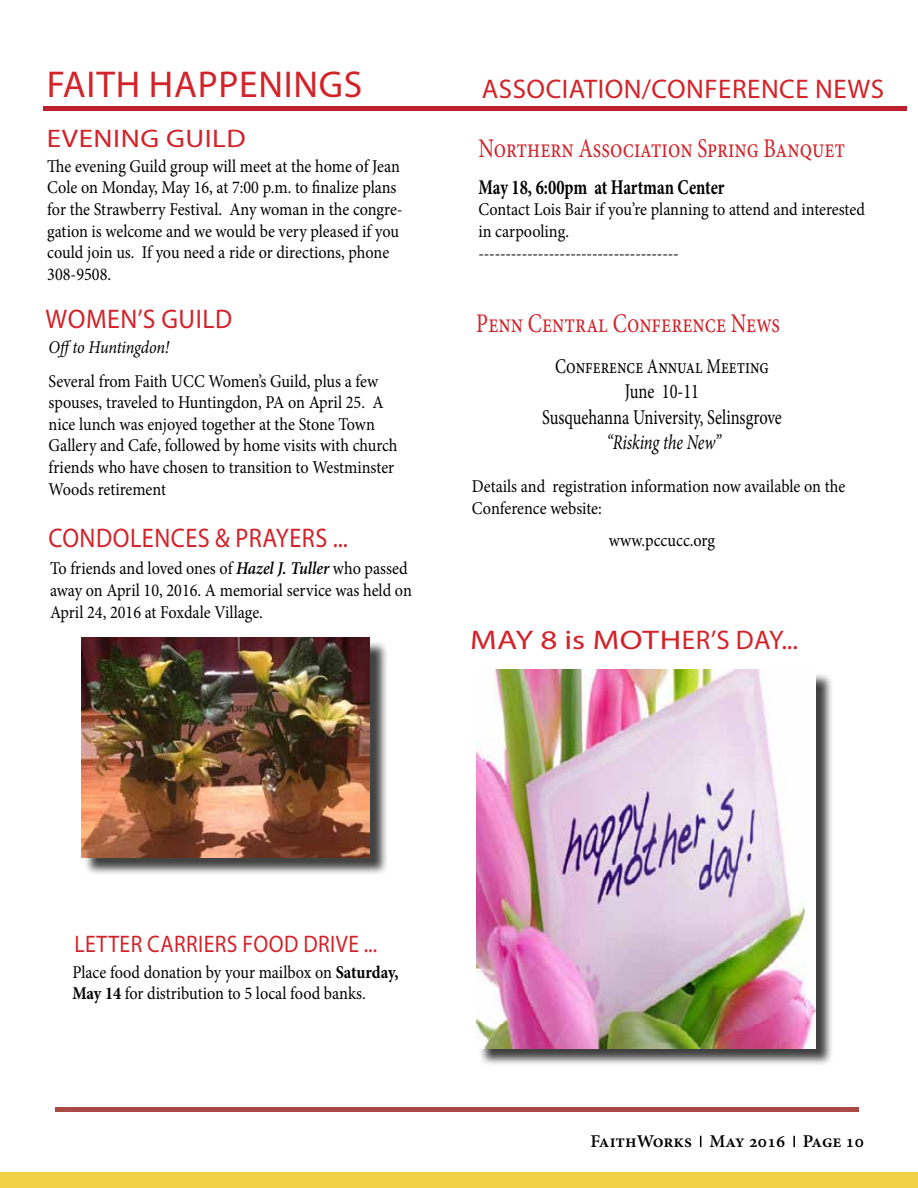
<style>
.page{position:relative;width:918px;height:1188px;background:#fff}
.page>*{position:absolute;margin:0;border:0;box-sizing:border-box;transform-origin:0 0}
.t1{font:37.5px "Myriad Pro";letter-spacing:.02em;color:#d2232a}
.t2{font:27px "Minion Pro";color:#d2232a;scale:.78 1}
.t3{font:27px "Myriad Pro";letter-spacing:.02em;color:#d2232a}
.t4{font:27px "Myriad Pro";letter-spacing:.02em;color:#d2232a;scale:.9 1}
.t5{font:27px "Myriad Pro";letter-spacing:.02em;color:#d2232a;scale:1.22 1}
.t6{font:27px "Myriad Pro";letter-spacing:.02em;color:#d2232a;scale:.95 1}
.t7{font:25.5px "Myriad Pro";letter-spacing:.02em;color:#d2232a;scale:1.14 1}
.t8{font:24px "Myriad Pro";letter-spacing:.02em;color:#d2232a;scale:.9 1}
.t9{font:21px/25.2px "Minion Pro";color:#000;text-align:center;scale:.78 1}
.t10{font:700 21px "Minion Pro";letter-spacing:-.005em;color:#000;scale:.78 1}
.t11{font:italic 21px "Minion Pro";letter-spacing:-.015em;color:#000;scale:.78 1}
.t12{font:18px/21.6px "Minion Pro";color:#000;scale:.9 1}
.t13{font:italic 18px "Minion Pro";letter-spacing:-.01em;color:#000;scale:.9 1}
.t14{font:600 18px "Minion Pro";color:#000}
.s1{font-weight:600;font-style:italic}
.s2{font-weight:700}
</style>
<div class="page">
<svg style="left:793px;top:1136px;width:2px;height:11px"></svg>
<div style="left:44px;top:106px;width:864px;height:5px;background:#be1e2d"></div>
<div style="left:0;top:1173px;width:918px;height:15px;background:#f0d147"></div>
<div style="left:56px;top:1107px;width:803px;height:5px;background:#ab4a45"></div>
<div style="left:479px;top:672px;width:355px;height:395px;background:#000;opacity:.75"></div>
<img style="left:476px;top:670px;width:339px;height:378px">
<div style="left:83px;top:640px;width:305px;height:236px;background:#000;opacity:.75"></div>
<img style="left:81px;top:638px;width:289px;height:220px">
<h1 class="t1" style="left:47px;top:61px;width:317px">FAITH HAPPENINGS</h1>
<h3 class="t7" style="left:47px;top:122px;width:176px">EVENING GUILD</h3>
<p class="t12" style="left:47px;top:155px;width:396px">The evening Guild group will meet at the home of Jean Cole on Monday, May 16, at 7:00 p.m. to finalize plans for the Strawberry Festival. Any woman in the congre&shy;gation is welcome and we would be very pleased if you could join us. If you need a ride or directions, phone 308-9508.</p>
<h2 class="t6" style="left:46px;top:302px;width:198px">WOMEN’S GUILD</h2>
<p class="t13" style="left:49px;top:335px;width:136px">Offto Huntingdon!</p>
<p class="t12" style="left:49px;top:370px;width:389px">Several from Faith UCC Women’s Guild, plus a few spouses, traveled to Huntingdon, PA on April 25. A nice lunch was enjoyed together at the Stone Town Gallery and Cafe, followed by home visits with church friends who have chosen to transition to Westminster Woods retirement</p>
<h2 class="t3" style="left:482px;top:72px;width:404px">ASSOCIATION/CONFERENCE NEWS</h2>
<h2 class="t2" style="left:478px;top:130px;width:472px">Northern Association Spring Banquet</h2>
<p class="t10" style="left:478px;top:172px;width:317px">May 18, 6:00pm at Hartman Center</p>
<p class="t12" style="left:478px;top:199px;width:431px">Contact Lois Bair if you’re planning to attend and interested in carpooling.</p>
<p class="t13" style="left:478px;top:241px;width:224px">-------------------------------------</p>
<h2 class="t2" style="left:476px;top:305px;width:391px">Penn Central Conference News</h2>
<p class="t9" style="left:542px;top:354px;width:309px">Conference Annual Meeting<br>June 10-11<br>Susquehanna University, Selinsgrove</p>
<p class="t11" style="left:607px;top:428px;width:148px">“Risking the New”</p>
<p class="t12" style="left:472px;top:475px;width:416px">Details and registration information now available on the<br>Conference website:</p>
<h2 class="t4" style="left:48px;top:522px;width:334px">CONDOLENCES &amp; PRAYERS ...</h2>
<p class="t12" style="left:609px;top:529px;width:119px">www.pccucc.org</p>
<p class="t12" style="left:50px;top:558px;width:404px">To friends and loved ones of <span class="s1">Hazel J. Tuller</span> who passed away on April 10, 2016. A memorial service was held on<br>April 24, 2016 at Foxdale Village.</p>
<h2 class="t5" style="left:470px;top:623px;width:270px">MAY 8 is MOTHER’S DAY...</h2>
<h3 class="t8" style="left:74px;top:929px;width:338px">LETTER CARRIERS FOOD DRIVE ...</h3>
<p class="t12" style="left:72px;top:961px;width:364px">Place food donation by your mailbox on <span class="s2">Saturday,<br>May 14</span> for distribution to 5 local food banks.</p>
<p class="t14" style="left:591px;top:1129px;width:275px">FaithWorks May 2016 Page 10</p>
</div>
